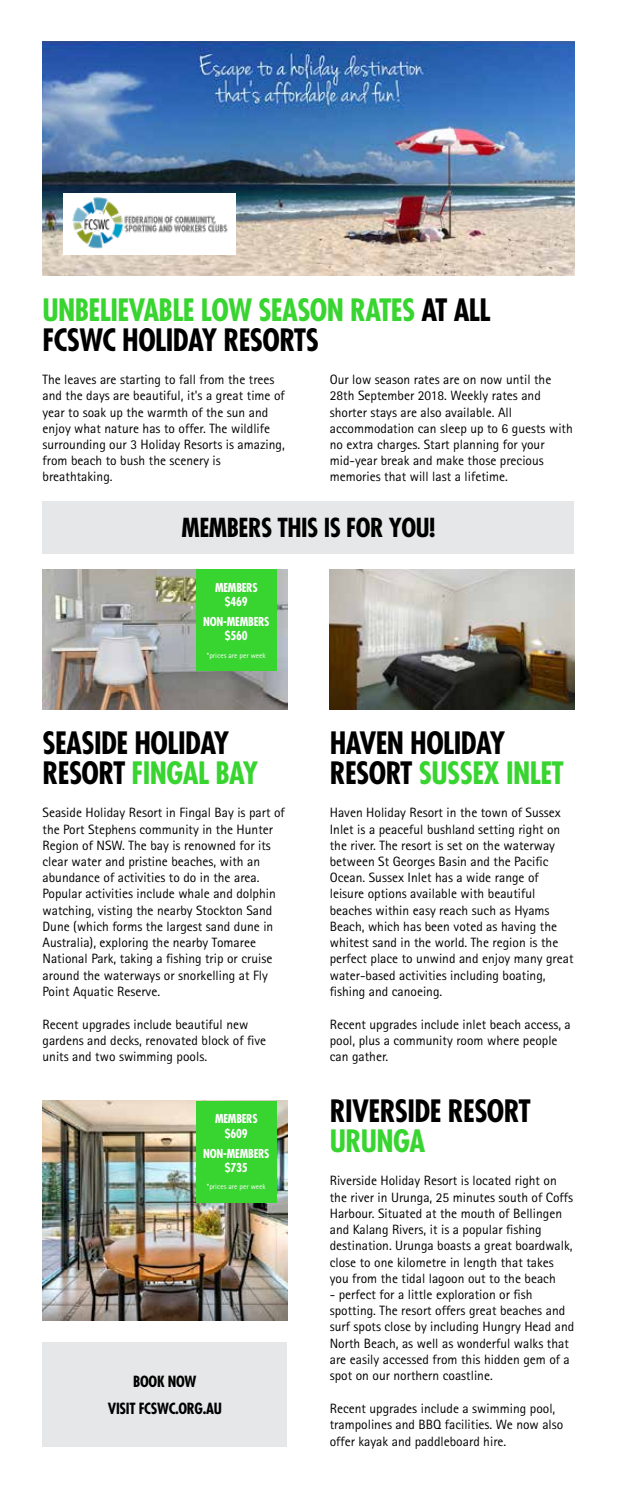
<style>
.page{position:relative;width:617px;height:1489px;background:#fff}
.page>*{position:absolute;margin:0;border:0;box-sizing:border-box;transform-origin:0 0}
.t1{font:700 condensed 30px/30px "Futura";letter-spacing:-.02em;color:#000}
.t2{font:700 condensed 30px/30px "Futura";letter-spacing:-.02em;color:#38d430}
.t3{font:700 condensed 25.5px "Futura";letter-spacing:-.02em;color:#000}
.t4{font:700 condensed 15px/26.5px "Futura";letter-spacing:-.02em;color:#000;text-align:center}
.t5{font:13.5px/16.2px "Rotis Sans Serif Std";color:#000}
.t6{font:700 condensed 12px/14.4px "Futura";letter-spacing:-.02em;color:#fff;text-align:center}
.t7{font:7.5px "Rotis Sans Serif Std";color:#fff}
.s1{color:#000}
.s2{color:#38d430}
</style>
<div class="page">
<img style="left:43px;top:569px;width:244px;height:140px">
<img style="left:43px;top:1100px;width:244px;height:220px">
<img style="left:330px;top:569px;width:244px;height:140px">
<img style="left:43px;top:42px;width:531px;height:234px">
<div style="left:43px;top:501px;width:531px;height:52px;background:#e6e7e8"></div>
<div style="left:196px;top:569px;width:80px;height:101px;background:#38d430"></div>
<div style="left:196px;top:1100px;width:80px;height:102px;background:#38d430"></div>
<div style="left:64px;top:193px;width:172px;height:61px;background:#fff"></div>
<img style="left:72px;top:197px;width:156px;height:52px">
<div style="left:43px;top:1342px;width:244px;height:104px;background:#e6e7e8"></div>
<h1 class="t2" style="left:43px;top:294px;width:449px">UNBELIEVABLE LOW SEASON RATES <span class="s1">AT ALL<br>FCSWC HOLIDAY RESORTS</span></h1>
<p class="t5" style="left:43px;top:371px;width:244px">The leaves are starting to fall from the trees and the days are beautiful, it's a great time of year to soak up the warmth of the sun and enjoy what nature has to offer. The wildlife surrounding our 3 Holiday Resorts is amazing, from beach to bush the scenery is breathtaking.</p>
<p class="t5" style="left:330px;top:371px;width:244px">Our low season rates are on now until the 28th September 2018. Weekly rates and shorter stays are also available. All accommodation can sleep up to 6 guests with no extra charges. Start planning for your mid-year break and make those precious memories that will last a lifetime.</p>
<h2 class="t3" style="left:181px;top:511px;width:255px">MEMBERS THIS IS FOR YOU!</h2>
<p class="t6" style="left:215px;top:580px;width:44px">MEMBERS $469</p>
<p class="t6" style="left:203px;top:614px;width:68px">NON-MEMBERS $560</p>
<p class="t7" style="left:207px;top:651px;width:60px">*prices are per week</p>
<h1 class="t1" style="left:43px;top:727px;width:217px">SEASIDE HOLIDAY<br>RESORT <span class="s2">FINGAL BAY</span></h1>
<p class="t5" style="left:43px;top:804px;width:244px">Seaside Holiday Resort in Fingal Bay is part of the Port Stephens community in the Hunter Region of NSW. The bay is renowned for its clear water and pristine beaches, with an abundance of activities to do in the area.<br>Popular activities include whale and dolphin watching, visting the nearby Stockton Sand Dune (which forms the largest sand dune in Australia), exploring the nearby Tomaree National Park, taking a fishing trip or cruise around the waterways or snorkelling at Fly Point Aquatic Reserve.</p>
<p class="t5" style="left:43px;top:1016px;width:225px">Recent upgrades include beautiful new gardens and decks, renovated block of five units and two swimming pools.</p>
<p class="t6" style="left:215px;top:1111px;width:44px">MEMBERS $609</p>
<p class="t6" style="left:203px;top:1145px;width:68px">NON-MEMBERS $735</p>
<p class="t7" style="left:207px;top:1182px;width:60px">*prices are per week</p>
<p class="t4" style="left:108px;top:1368px;width:116px">BOOK NOW<br>VISIT FCSWC.ORG.AU</p>
<h1 class="t1" style="left:330px;top:727px;width:236px">HAVEN HOLIDAY<br>RESORT <span class="s2">SUSSEX INLET</span></h1>
<p class="t5" style="left:330px;top:804px;width:245px">Haven Holiday Resort in the town of Sussex Inlet is a peaceful bushland setting right on the river. The resort is set on the waterway between St Georges Basin and the Pacific Ocean. Sussex Inlet has a wide range of leisure options available with beautiful beaches within easy reach such as Hyams Beach, which has been voted as having the whitest sand in the world. The region is the perfect place to unwind and enjoy many great water-based activities including boating, fishing and canoeing.</p>
<p class="t5" style="left:330px;top:1016px;width:242px">Recent upgrades include inlet beach access, a pool, plus a community room where people can gather.</p>
<h1 class="t1" style="left:330px;top:1095px;width:202px">RIVERSIDE RESORT</h1>
<h1 class="t2" style="left:330px;top:1125px;width:97px">URUNGA</h1>
<p class="t5" style="left:330px;top:1172px;width:245px">Riverside Holiday Resort is located right on the river in Urunga, 25 minutes south of Coffs Harbour. Situated at the mouth of Bellingen and Kalang Rivers, it is a popular fishing destination. Urunga boasts a great boardwalk, close to one kilometre in length that takes you from the tidal lagoon out to the beach</p>
<p class="t5" style="left:330px;top:1285px;width:246px">- perfect for a little exploration or fish spotting. The resort offers great beaches and surf spots close by including Hungry Head and North Beach, as well as wonderful walks that are easily accessed from this hidden gem of a spot on our northern coastline.</p>
<p class="t5" style="left:330px;top:1400px;width:235px">Recent upgrades include a swimming pool, trampolines and BBQ facilities. We now also offer kayak and paddleboard hire.</p>
</div>
